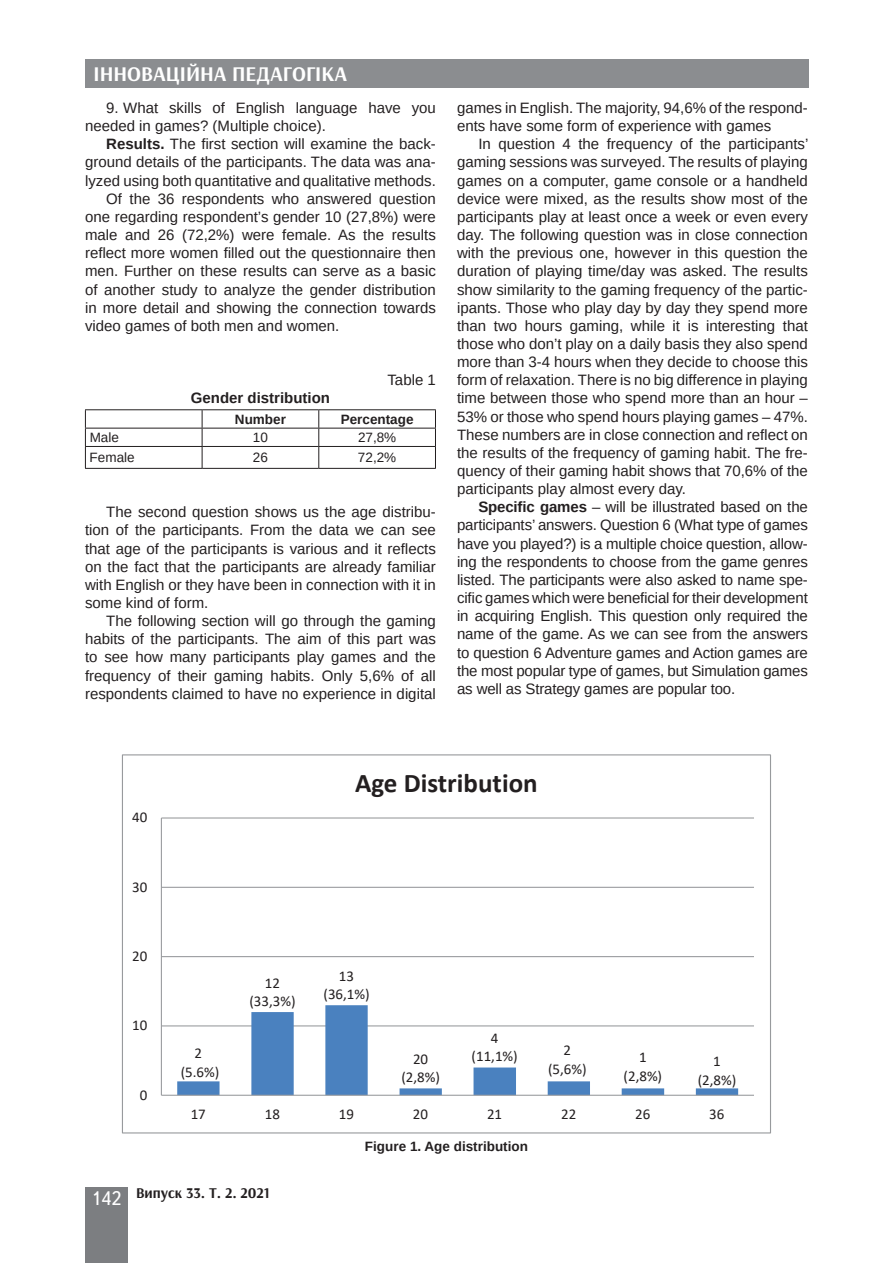
<style>
.page{position:relative;width:893px;height:1263px;background:#fff}
.page>*{position:absolute;margin:0;border:0;box-sizing:border-box;transform-origin:0 0}
.t1{font:700 27px "Calibri";color:#231f20}
.t2{font:700 21px "Arsenal";color:#fff}
.t3{font:15px/18.1px "Arimo";color:#231f20;text-align:justify}
.t4{font:15px/18.3px "Calibri";color:#231f20;text-align:center}
.t5{font:700 15px "Arsenal";color:#231f20}
.t6{font:700 15px "Arimo";color:#231f20}
.t7{font:700 13.5px "Arimo";color:#231f20}
.t8{font:13.5px "Arimo";color:#231f20}
.s1{font-weight:700}
.s2{font-family:"Ukrainian Text";font-weight:400;font-size:19.5px;color:#fff}
</style>
<div class="page">
<div style="left:85px;top:59px;width:723px;height:29px;background:#8b8d90"></div>
<div style="left:85px;top:1186px;width:43px;height:76px;background:#7c7e81"></div>
<hr style="left:85px;top:409px;width:117px;height:1px;background:#231f20">
<hr style="left:202px;top:409px;width:117px;height:1px;background:#231f20">
<hr style="left:319px;top:409px;width:117px;height:1px;background:#231f20">
<hr style="left:85px;top:428px;width:117px;height:1px;background:#231f20">
<hr style="left:202px;top:428px;width:117px;height:1px;background:#231f20">
<hr style="left:319px;top:428px;width:117px;height:1px;background:#231f20">
<hr style="left:85px;top:446px;width:117px;height:1px;background:#231f20">
<hr style="left:202px;top:446px;width:117px;height:1px;background:#231f20">
<hr style="left:319px;top:446px;width:117px;height:1px;background:#231f20">
<hr style="left:85px;top:468px;width:117px;height:1px;background:#231f20">
<hr style="left:202px;top:468px;width:117px;height:1px;background:#231f20">
<hr style="left:319px;top:468px;width:117px;height:1px;background:#231f20">
<svg style="left:85px;top:410px;width:1px;height:58px"></svg>
<svg style="left:202px;top:410px;width:1px;height:58px"></svg>
<svg style="left:318px;top:410px;width:1px;height:58px"></svg>
<svg style="left:435px;top:410px;width:1px;height:58px"></svg>
<hr style="left:161px;top:1025px;width:593px;height:1px;background:#989a9d">
<hr style="left:161px;top:956px;width:593px;height:1px;background:#989a9d">
<hr style="left:161px;top:887px;width:593px;height:1px;background:#989a9d">
<hr style="left:161px;top:817px;width:593px;height:1px;background:#989a9d">
<svg style="left:177px;top:1005px;width:561px;height:90px"></svg>
<hr style="left:161px;top:818px;width:1px;height:277px;background:#989a9d">
<hr style="left:161px;top:1095px;width:593px;height:1px;background:#989a9d">
<h2 class="t2" style="left:94px;top:61px;width:255px">ІННОВАЦІЙНА ПЕДАГОГІКА</h2>
<p class="t3" style="left:85px;top:99px;width:352px;text-indent:21px">9. What skills of English language have you needed in games? (Multiple choice).</p>
<p class="t3" style="left:106px;top:135px;width:331px"><span class="s1">Results.</span> The first section will examine the back-</p>
<p class="t3" style="left:85px;top:153px;width:352px">ground details of the participants. The data was ana-</p>
<p class="t3" style="left:85px;top:171px;width:352px">lyzed using both quantitative and qualitative methods.</p>
<p class="t3" style="left:106px;top:190px;width:331px">Of the 36 respondents who answered question</p>
<p class="t3" style="left:85px;top:208px;width:352px">one regarding respondent’s gender 10 (27,8%) were</p>
<p class="t3" style="left:85px;top:226px;width:352px">male and 26 (72,2%) were female. As the results</p>
<p class="t3" style="left:85px;top:244px;width:352px">reflect more women filled out the questionnaire then</p>
<p class="t3" style="left:85px;top:262px;width:352px">men. Further on these results can serve as a basic</p>
<p class="t3" style="left:85px;top:280px;width:352px">of another study to analyze the gender distribution</p>
<p class="t3" style="left:85px;top:298px;width:352px">in more detail and showing the connection towards</p>
<p class="t3" style="left:85px;top:317px;width:256px">video games of both men and women.</p>
<p class="t3" style="left:387px;top:371px;width:50px">Table 1</p>
<p class="t6" style="left:191px;top:388px;width:141px">Gender distribution</p>
<p class="t7" style="left:235px;top:410px;width:53px">Number</p>
<p class="t7" style="left:341px;top:410px;width:74px">Percentage</p>
<p class="t8" style="left:90px;top:429px;width:31px">Male</p>
<p class="t8" style="left:253px;top:429px;width:17px">10</p>
<p class="t8" style="left:358px;top:429px;width:40px">27,8%</p>
<p class="t8" style="left:90px;top:449px;width:47px">Female</p>
<p class="t8" style="left:253px;top:449px;width:17px">26</p>
<p class="t8" style="left:358px;top:449px;width:40px">72,2%</p>
<p class="t3" style="left:85px;top:503px;width:352px;text-indent:21px">The second question shows us the age distribu&shy;tion of the participants. From the data we can see that age of the participants is various and it reflects on the fact that the participants are already familiar with English or they have been in connection with it in some kind of form.</p>
<p class="t3" style="left:85px;top:612px;width:352px;text-indent:21px">The following section will go through the gaming habits of the participants. The aim of this part was to see how many participants play games and the frequency of their gaming habits. Only 5,6% of all respondents claimed to have no experience in digital</p>
<p class="t3" style="left:457px;top:99px;width:352px">games in English. The majority, 94,6% of the respond&shy;ents have some form of experience with games</p>
<p class="t3" style="left:457px;top:135px;width:353px;text-indent:21px">In question 4 the frequency of the participants’ gaming sessions was surveyed. The results of playing games on a computer, game console or a handheld device were mixed, as the results show most of the participants play at least once a week or even every day. The following question was in close connection with the previous one, however in this question the duration of playing time/day was asked. The results show similarity to the gaming frequency of the partic&shy;ipants. Those who play day by day they spend more than two hours gaming, while it is interesting that those who don’t play on a daily basis they also spend more than 3-4 hours when they decide to choose this form of relaxation. There is no big difference in playing time between those who spend more than an hour – 53% or those who spend hours playing games – 47%.<br>These numbers are in close connection and reflect on the results of the frequency of gaming habit. The fre&shy;quency of their gaming habit shows that 70,6% of the participants play almost every day.</p>
<p class="t3" style="left:457px;top:498px;width:352px;text-indent:21px"><span class="s1">Specific games</span> – will be illustrated based on the participants’ answers. Question 6 (What type of games have you played?) is a multiple choice question, allow&shy;ing the respondents to choose from the game genres listed. The participants were also asked to name spe&shy;cific games which were beneficial for their development in acquiring English. This question only required the name of the game. As we can see from the answers to question 6 Adventure games and Action games are the most popular type of games, but Simulation games as well as Strategy games are popular too.</p>
<p class="t4" style="left:132px;top:808px;width:17px">40</p>
<p class="t4" style="left:132px;top:877px;width:17px">30</p>
<p class="t4" style="left:132px;top:946px;width:17px">20</p>
<p class="t4" style="left:132px;top:1016px;width:17px">10</p>
<p class="t4" style="left:140px;top:1085px;width:9px">0</p>
<h1 class="t1" style="left:355px;top:764px;width:184px">Age Distribution</h1>
<p class="t4" style="left:181px;top:1044px;width:40px">2 (5.6%)</p>
<p class="t4" style="left:249px;top:973px;width:48px">12 (33,3%)</p>
<p class="t4" style="left:323px;top:966px;width:48px">13 (36,1%)</p>
<p class="t4" style="left:401px;top:1049px;width:40px">20 (2,8%)</p>
<p class="t4" style="left:472px;top:1028px;width:48px">4 (11,1%)</p>
<p class="t4" style="left:548px;top:1041px;width:40px">2 (5,6%)</p>
<p class="t4" style="left:624px;top:1048px;width:40px">1 (2,8%)</p>
<p class="t4" style="left:698px;top:1052px;width:40px">1 (2,8%)</p>
<p class="t4" style="left:191px;top:1104px;width:17px">17</p>
<p class="t4" style="left:265px;top:1104px;width:17px">18</p>
<p class="t4" style="left:339px;top:1104px;width:17px">19</p>
<p class="t4" style="left:413px;top:1104px;width:17px">20</p>
<p class="t4" style="left:487px;top:1104px;width:17px">21</p>
<p class="t4" style="left:561px;top:1104px;width:17px">22</p>
<p class="t4" style="left:635px;top:1104px;width:17px">26</p>
<p class="t4" style="left:709px;top:1104px;width:17px">36</p>
<p class="t7" style="left:365px;top:1137px;width:165px">Figure 1. Age distribution</p>
<p class="t5" style="left:91px;top:1183px;width:180px"><span class="s2">142</span> Випуск 33. Т. 2. 2021</p>
</div>
